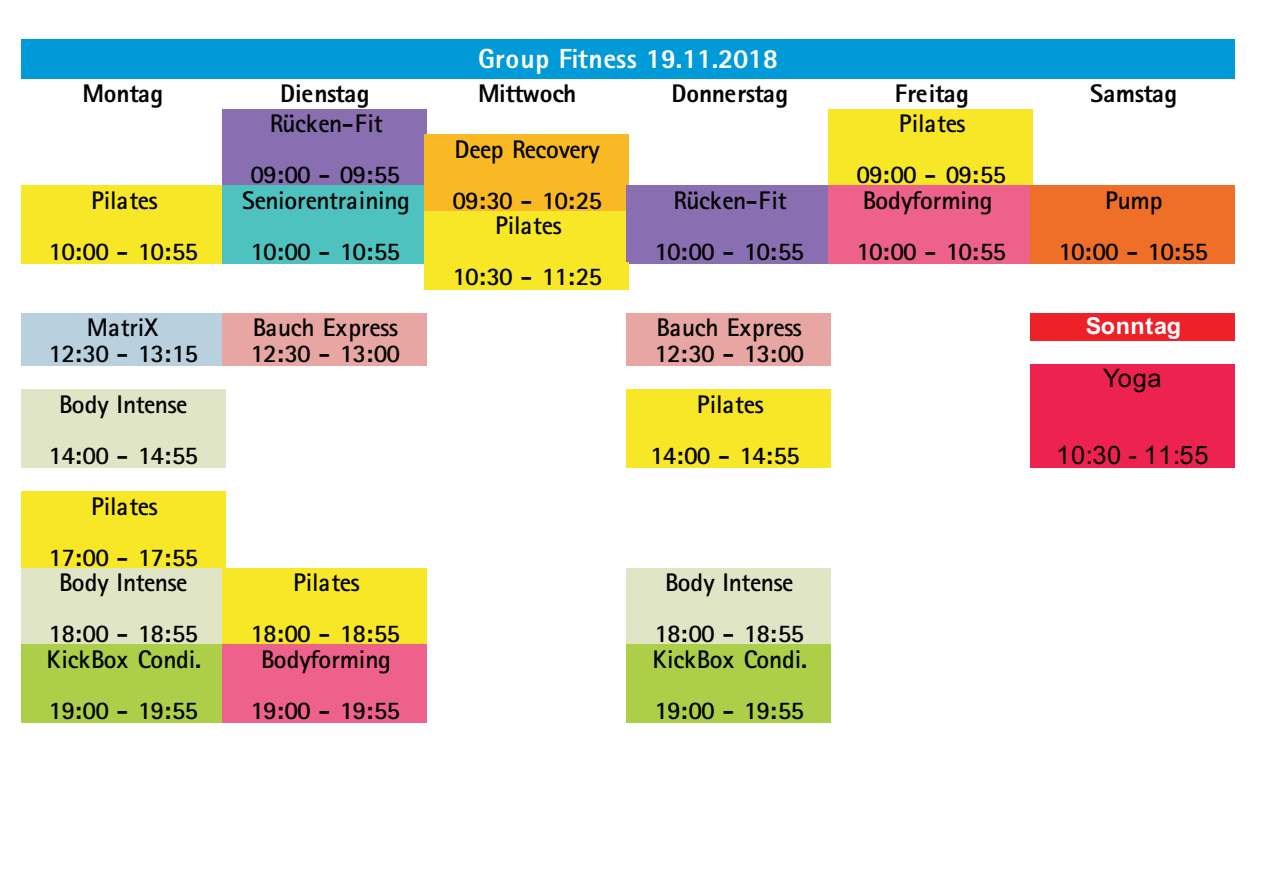
<style>
.page{position:relative;width:1263px;height:893px;background:#fff}
.page>*{position:absolute;margin:0;border:0;box-sizing:border-box;transform-origin:0 0}
.t1{font:800 27.6px "Rotis Sans Serif";color:#fff}
.t2{font:700 25.5px/51px "Rotis Sans Serif";letter-spacing:-.02em;color:#010202;text-align:center}
.t3{font:800 25.5px "Rotis Sans Serif";letter-spacing:-.02em;color:#010202}
.t4{font:25.5px "Arial";letter-spacing:.025em;color:#010202}
.t5{font:800 25.5px "Rotis Sans Serif";letter-spacing:.005em;color:#010202}
.t6{font:700 23.4px "Arial";letter-spacing:.025em;color:#fff}
</style>
<div class="page">
<div style="left:22px;top:39px;width:1213px;height:40px;background:#009ad8"></div>
<div style="left:223px;top:109px;width:204px;height:27px;background:#896fb1"></div>
<div style="left:829px;top:109px;width:204px;height:27px;background:#f7e726"></div>
<div style="left:223px;top:134px;width:204px;height:28px;background:#896fb1"></div>
<div style="left:425px;top:134px;width:204px;height:28px;background:#f8b924"></div>
<div style="left:829px;top:134px;width:204px;height:28px;background:#f7e726"></div>
<div style="left:223px;top:160px;width:204px;height:27px;background:#896fb1"></div>
<div style="left:425px;top:160px;width:204px;height:27px;background:#f8b924"></div>
<div style="left:829px;top:160px;width:204px;height:27px;background:#f7e726"></div>
<div style="left:22px;top:185px;width:203px;height:28px;background:#f7e726"></div>
<div style="left:223px;top:185px;width:204px;height:28px;background:#4ec2bf"></div>
<div style="left:425px;top:185px;width:204px;height:28px;background:#f8b924"></div>
<div style="left:627px;top:185px;width:204px;height:28px;background:#896fb1"></div>
<div style="left:829px;top:185px;width:204px;height:28px;background:#ee618b"></div>
<div style="left:1031px;top:185px;width:204px;height:28px;background:#ef6e28"></div>
<div style="left:22px;top:211px;width:203px;height:27px;background:#f7e726"></div>
<div style="left:223px;top:211px;width:204px;height:27px;background:#4ec2bf"></div>
<div style="left:425px;top:211px;width:204px;height:27px;background:#f7e726"></div>
<div style="left:627px;top:211px;width:204px;height:27px;background:#896fb1"></div>
<div style="left:829px;top:211px;width:204px;height:27px;background:#ee618b"></div>
<div style="left:1031px;top:211px;width:204px;height:27px;background:#ef6e28"></div>
<div style="left:22px;top:236px;width:203px;height:28px;background:#f7e726"></div>
<div style="left:223px;top:236px;width:204px;height:28px;background:#4ec2bf"></div>
<div style="left:425px;top:236px;width:204px;height:28px;background:#f7e726"></div>
<div style="left:627px;top:236px;width:204px;height:28px;background:#896fb1"></div>
<div style="left:829px;top:236px;width:204px;height:28px;background:#ee618b"></div>
<div style="left:1031px;top:236px;width:204px;height:28px;background:#ef6e28"></div>
<div style="left:425px;top:262px;width:204px;height:27px;background:#f7e726"></div>
<div style="left:22px;top:313px;width:203px;height:27px;background:#b9d0df"></div>
<div style="left:223px;top:313px;width:204px;height:27px;background:#e7a6a1"></div>
<div style="left:627px;top:313px;width:204px;height:27px;background:#e7a6a1"></div>
<div style="left:1031px;top:313px;width:204px;height:27px;background:#ee2028"></div>
<div style="left:22px;top:338px;width:203px;height:28px;background:#b9d0df"></div>
<div style="left:223px;top:338px;width:204px;height:28px;background:#e7a6a1"></div>
<div style="left:627px;top:338px;width:204px;height:28px;background:#e7a6a1"></div>
<div style="left:1031px;top:364px;width:204px;height:27px;background:#ed224f"></div>
<div style="left:22px;top:389px;width:203px;height:79px;background:#dfe5c5"></div>
<div style="left:627px;top:389px;width:204px;height:79px;background:#f7e726"></div>
<div style="left:1031px;top:389px;width:204px;height:79px;background:#ed224f"></div>
<div style="left:22px;top:491px;width:203px;height:28px;background:#f7e726"></div>
<div style="left:22px;top:517px;width:203px;height:53px;background:#f7e726"></div>
<div style="left:22px;top:568px;width:203px;height:79px;background:#dfe5c5"></div>
<div style="left:223px;top:568px;width:204px;height:79px;background:#f7e726"></div>
<div style="left:627px;top:568px;width:204px;height:79px;background:#dfe5c5"></div>
<div style="left:22px;top:644px;width:203px;height:79px;background:#acce49"></div>
<div style="left:223px;top:644px;width:204px;height:79px;background:#ee618b"></div>
<div style="left:627px;top:644px;width:204px;height:79px;background:#acce49"></div>
<p class="t1" style="left:478px;top:49px;width:302px">Group Fitness 19.11.2018</p>
<p class="t3" style="left:83px;top:85px;width:82px">Montag</p>
<p class="t3" style="left:280px;top:85px;width:91px">Dienstag</p>
<p class="t3" style="left:478px;top:85px;width:100px">Mittwoch</p>
<p class="t3" style="left:671px;top:85px;width:118px">Donnerstag</p>
<p class="t5" style="left:895px;top:85px;width:76px">Freitag</p>
<p class="t3" style="left:1090px;top:85px;width:89px">Samstag</p>
<p class="t2" style="left:270px;top:100px;width:115px">Rücken-Fit</p>
<p class="t2" style="left:899px;top:100px;width:68px">Pilates</p>
<p class="t2" style="left:455px;top:126px;width:147px">Deep Recovery</p>
<p class="t2" style="left:251px;top:151px;width:151px">09:00 - 09:55</p>
<p class="t2" style="left:856px;top:151px;width:151px">09:00 - 09:55</p>
<p class="t2" style="left:91px;top:177px;width:68px">Pilates</p>
<p class="t2" style="left:242px;top:177px;width:169px">Seniorentraining</p>
<p class="t2" style="left:452px;top:177px;width:151px">09:30 - 10:25</p>
<p class="t2" style="left:674px;top:177px;width:115px">Rücken-Fit</p>
<p class="t2" style="left:863px;top:177px;width:131px">Bodyforming</p>
<p class="t2" style="left:1105px;top:177px;width:59px">Pump</p>
<p class="t2" style="left:495px;top:202px;width:68px">Pilates</p>
<p class="t2" style="left:49px;top:228px;width:151px">10:00 - 10:55</p>
<p class="t2" style="left:251px;top:228px;width:151px">10:00 - 10:55</p>
<p class="t2" style="left:654px;top:228px;width:151px">10:00 - 10:55</p>
<p class="t2" style="left:856px;top:228px;width:151px">10:00 - 10:55</p>
<p class="t2" style="left:1058px;top:228px;width:151px">10:00 - 10:55</p>
<p class="t2" style="left:452px;top:253px;width:151px">10:30 - 11:25</p>
<p class="t2" style="left:87px;top:305px;width:73px">MatriX</p>
<p class="t2" style="left:253px;top:305px;width:147px">Bauch Express</p>
<p class="t2" style="left:657px;top:305px;width:147px">Bauch Express</p>
<p class="t6" style="left:1086px;top:317px;width:97px">Sonntag</p>
<p class="t2" style="left:49px;top:330px;width:151px">12:30 - 13:15</p>
<p class="t2" style="left:251px;top:330px;width:151px">12:30 - 13:00</p>
<p class="t2" style="left:654px;top:330px;width:151px">12:30 - 13:00</p>
<p class="t4" style="left:1103px;top:369px;width:60px">Yoga</p>
<p class="t2" style="left:59px;top:381px;width:130px">Body Intense</p>
<p class="t2" style="left:697px;top:381px;width:68px">Pilates</p>
<p class="t2" style="left:49px;top:432px;width:151px">14:00 - 14:55</p>
<p class="t2" style="left:650px;top:432px;width:151px">14:00 - 14:55</p>
<p class="t4" style="left:1056px;top:445px;width:154px">10:30 - 11:55</p>
<p class="t2" style="left:49px;top:483px;width:151px">Pilates<br>17:00 - 17:55</p>
<p class="t2" style="left:59px;top:560px;width:130px">Body Intense</p>
<p class="t2" style="left:293px;top:560px;width:68px">Pilates</p>
<p class="t2" style="left:665px;top:560px;width:130px">Body Intense</p>
<p class="t2" style="left:49px;top:611px;width:151px">18:00 - 18:55</p>
<p class="t2" style="left:251px;top:611px;width:151px">18:00 - 18:55</p>
<p class="t2" style="left:654px;top:611px;width:151px">18:00 - 18:55</p>
<p class="t2" style="left:46px;top:636px;width:156px">KickBox Condi.</p>
<p class="t2" style="left:261px;top:636px;width:131px">Bodyforming</p>
<p class="t2" style="left:652px;top:636px;width:156px">KickBox Condi.</p>
<p class="t2" style="left:49px;top:687px;width:151px">19:00 - 19:55</p>
<p class="t2" style="left:251px;top:687px;width:151px">19:00 - 19:55</p>
<p class="t2" style="left:654px;top:687px;width:151px">19:00 - 19:55</p>
</div>
